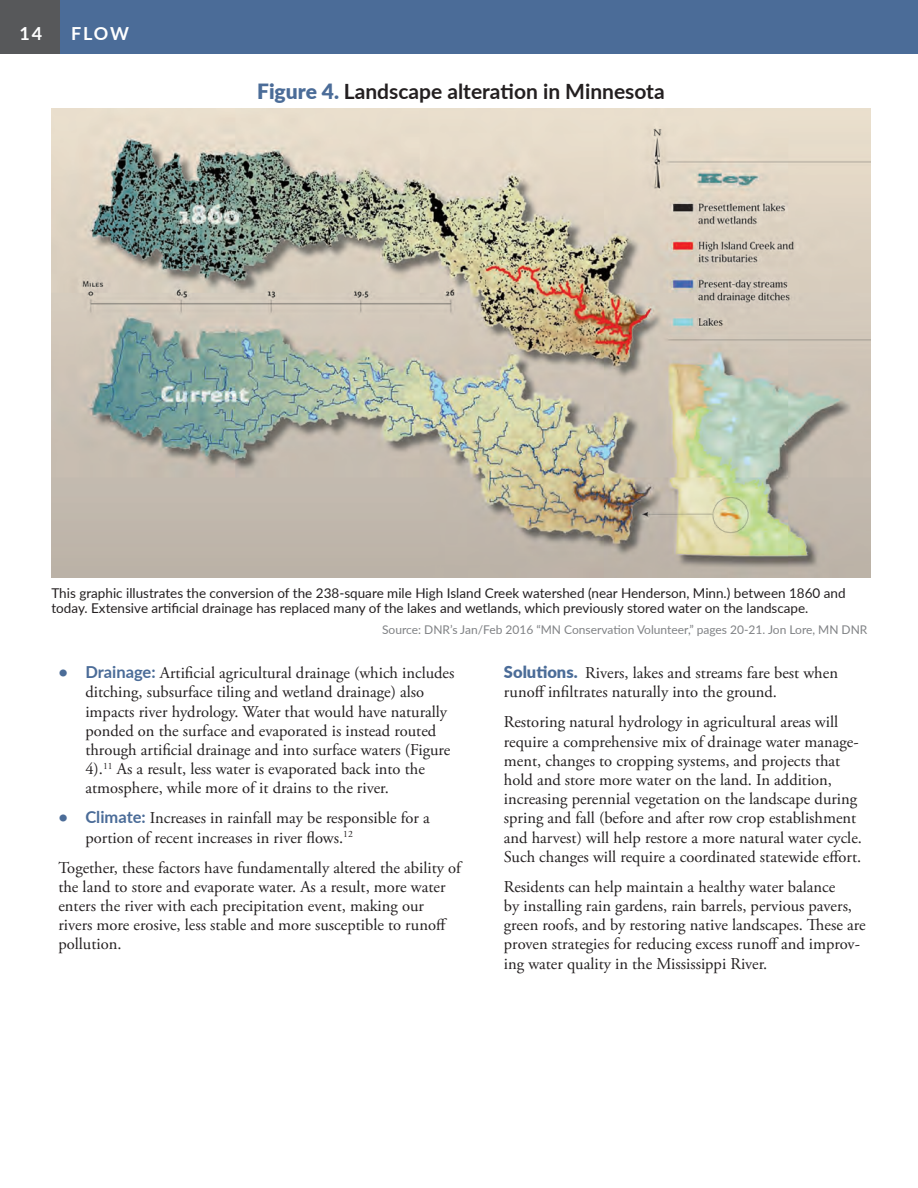
<style>
.page{position:relative;width:918px;height:1188px;background:#fff}
.page>*{position:absolute;margin:0;border:0;box-sizing:border-box;transform-origin:0 0}
.t1{font:700 21px "Lato";color:#231f20}
.t2{font:700 18px "Lato";letter-spacing:.09em;color:#fff}
.Heading{font:16.5px/19.2px "Adobe Garamond Pro";color:#231f20}
.t3{font:13.5px/15.8px "Lato";color:#231f20}
.Chart_Source_Listing{font:12px "Lato";color:#808285}
.s1{font-weight:900;color:#4b6c98}
.s2{font-family:"Lato";font-weight:700;color:#4b6c98}
.s3{font-family:"Lato";font-weight:900;color:#4b6c98}
</style>
<div class="page">
<div style="left:58px;top:0;width:860px;height:54px;background:#4b6c98"></div>
<div style="left:0;top:0;width:60px;height:54px;background:#57585a"></div>
<img style="left:51px;top:109px;width:819px;height:469px">
<p class="t2" style="left:19px;top:20px;width:24px">14</p>
<p class="t2" style="left:71px;top:20px;width:59px">FLOW</p>
<p class="t1" style="left:257px;top:76px;width:409px"><span class="s1">Figure 4.</span> Landscape alteration in Minnesota</p>
<p class="t3" style="left:51px;top:584px;width:796px">This graphic illustrates the conversion of the 238-square mile High Island Creek watershed (near Henderson, Minn.) between 1860 and today. Extensive artificial drainage has replaced many of the lakes and wetlands, which previously stored water on the landscape.</p>
<p class="Chart_Source_Listing" style="left:382px;top:621px;width:487px">Source: DNR’s Jan/Feb 2016 “MN Conservation Volunteer,” pages 20-21. Jon Lore, MN DNR</p>
<p class="Heading" style="left:85px;top:664px;width:371px;text-indent:-27px"><span class="s2">• Drainage:</span> Artificial agricultural drainage (which includes ditching, subsurface tiling and wetland drainage) also impacts river hydrology. Water that would have naturally ponded on the surface and evaporated is instead routed through artificial drainage and into surface waters (Figure 4).<sup>11</sup> As a result, less water is evaporated back into the atmosphere, while more of it drains to the river.</p>
<p class="Heading" style="left:85px;top:809px;width:346px;text-indent:-27px"><span class="s2">• Climate:</span> Increases in rainfall may be responsible for a portion of recent increases in river flows.<sup>12</sup></p>
<p class="Heading" style="left:58px;top:858px;width:404px">Together, these factors have fundamentally altered the ability of the land to store and evaporate water. As a result, more water enters the river with each precipitation event, making our rivers more erosive, less stable and more susceptible to runoff pollution.</p>
<p class="Heading" style="left:504px;top:664px;width:336px"><span class="s3">Solutions.</span> Rivers, lakes and streams fare best when runoff infiltrates naturally into the ground.</p>
<p class="Heading" style="left:504px;top:713px;width:360px">Restoring natural hydrology in agricultural areas will require a comprehensive mix of drainage water manage&shy;ment, changes to cropping systems, and projects that hold and store more water on the land. In addition, increasing perennial vegetation on the landscape during spring and fall (before and after row crop establishment and harvest) will help restore a more natural water cycle.<br>Such changes will require a coordinated statewide effort.</p>
<p class="Heading" style="left:504px;top:877px;width:363px">Residents can help maintain a healthy water balance<br>by installing rain gardens, rain barrels, pervious pavers, green roofs, and by restoring native landscapes. These are proven strategies for reducing excess runoff and improv&shy;ing water quality in the Mississippi River. <sup>13</sup></p>
</div>
